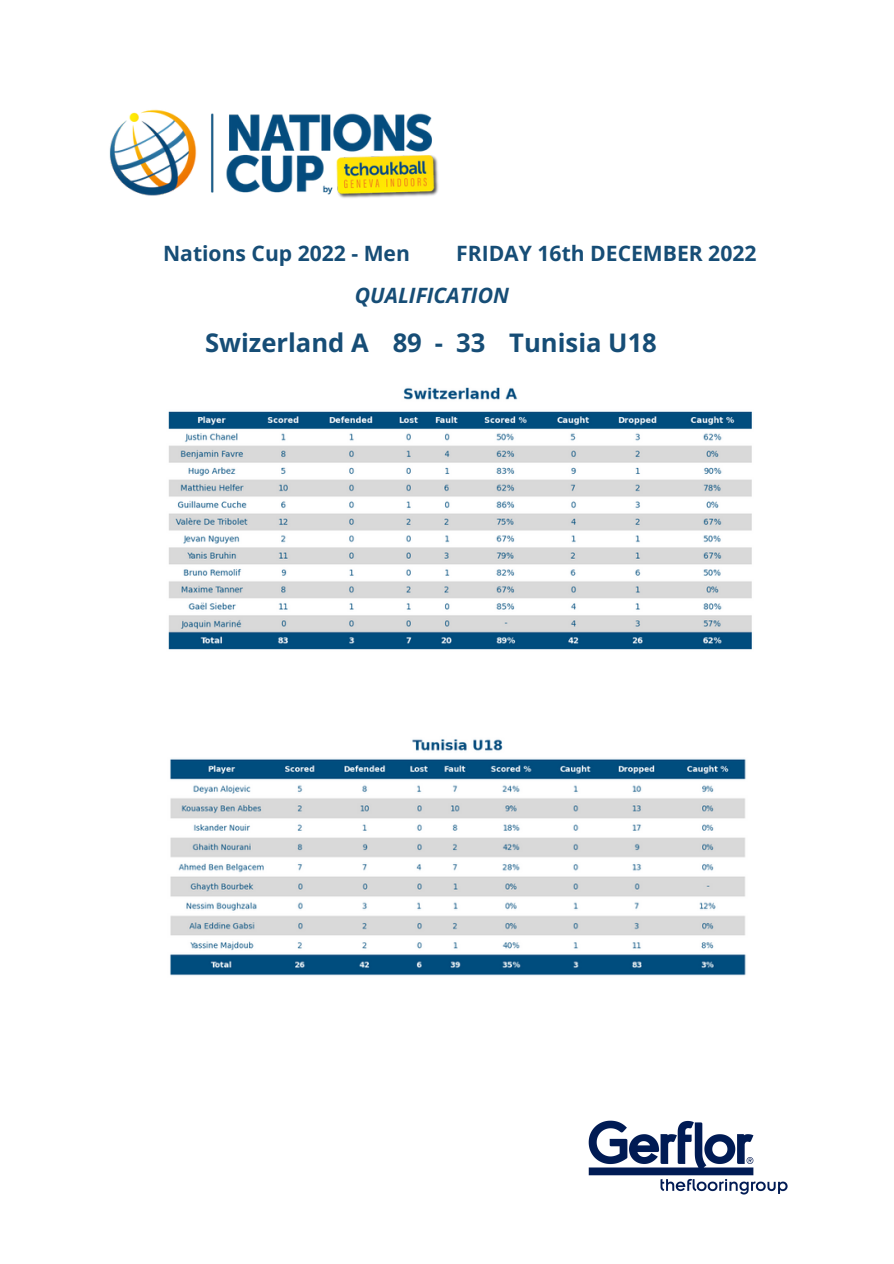
<style>
.page{position:relative;width:894px;height:1264px;background:#fff}
.page>*{position:absolute;margin:0;border:0;box-sizing:border-box;transform-origin:0 0}
.t1{font:700 25.65px "Open Sans";color:#164d76}
.t2{font:700 21.15px "Open Sans";color:#164d76}
.t3{font:italic 700 21.15px "Open Sans";color:#164d76}
</style>
<div class="page">
<img style="left:109px;top:109px;width:330px;height:89px">
<img style="left:588px;top:1120px;width:200px;height:75px">
<img style="left:168px;top:387px;width:584px;height:263px">
<img style="left:170px;top:739px;width:576px;height:237px">
<p class="t2" style="left:163px;top:238px;width:248px">Nations Cup 2022 - Men</p>
<p class="t2" style="left:456px;top:238px;width:302px">FRIDAY 16th DECEMBER 2022</p>
<p class="t3" style="left:354px;top:281px;width:156px">QUALIFICATION</p>
<p class="t1" style="left:205px;top:324px;width:218px">Swizerland A 89</p>
<p class="t1" style="left:456px;top:324px;width:202px">33 Tunisia U18</p>
<p class="t1" style="left:435px;top:324px;width:10px">-</p>
</div>
